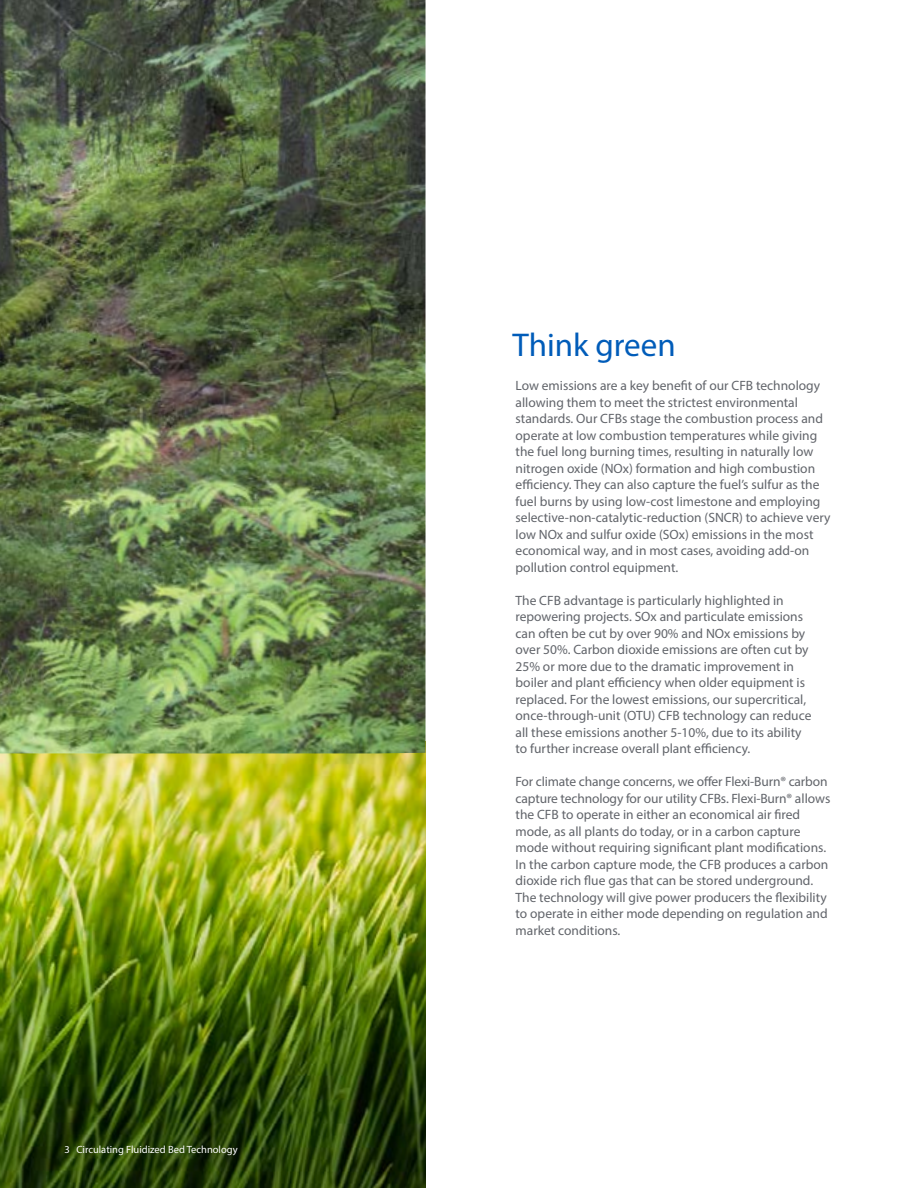
<style>
.page{position:relative;width:918px;height:1188px;background:#fff}
.page>*{position:absolute;margin:0;border:0;box-sizing:border-box;transform-origin:0 0}
.t1{font:33px "Myriad Pro";color:#005cb9}
.t2{font:13.5px/16.5px "Myriad Pro";color:#61646a}
.t3{font:10.5px "Myriad Pro";color:#fff}
</style>
<div class="page">
<img style="left:0;top:753px;width:426px;height:435px">
<img style="left:0;top:0;width:426px;height:753px">
<p class="t3" style="left:64px;top:1143px;width:175px">3 Circulating Fluidized Bed Technology</p>
<h1 class="t1" style="left:513px;top:324px;width:165px">Think green</h1>
<p class="t2" style="left:516px;top:377px;width:316px">Low emissions are a key benefit of our CFB technology allowing them to meet the strictest environmental standards. Our CFBs stage the combustion process and operate at low combustion temperatures while giving the fuel long burning times, resulting in naturally low nitrogen oxide (NOx) formation and high combustion efficiency. They can also capture the fuel’s sulfur as the fuel burns by using low-cost limestone and employing selective-non-catalytic-reduction (SNCR) to achieve very low NOx and sulfur oxide (SOx) emissions in the most economical way, and in most cases, avoiding add-on pollution control equipment.</p>
<p class="t2" style="left:516px;top:592px;width:297px">The CFB advantage is particularly highlighted in repowering projects. SOx and particulate emissions can often be cut by over 90% and NOx emissions by over 50%. Carbon dioxide emissions are often cut by 25% or more due to the dramatic improvement in boiler and plant efficiency when older equipment is replaced. For the lowest emissions, our supercritical, once-through-unit (OTU) CFB technology can reduce all these emissions another 5-10%, due to its ability to further increase overall plant efficiency.</p>
<p class="t2" style="left:516px;top:773px;width:316px">For climate change concerns, we offer Flexi-Burn® carbon capture technology for our utility CFBs. Flexi-Burn® allows the CFB to operate in either an economical air fired mode, as all plants do today, or in a carbon capture mode without requiring significant plant modifications.<br>In the carbon capture mode, the CFB produces a carbon dioxide rich flue gas that can be stored underground.<br>The technology will give power producers the flexibility to operate in either mode depending on regulation and market conditions.</p>
</div>
